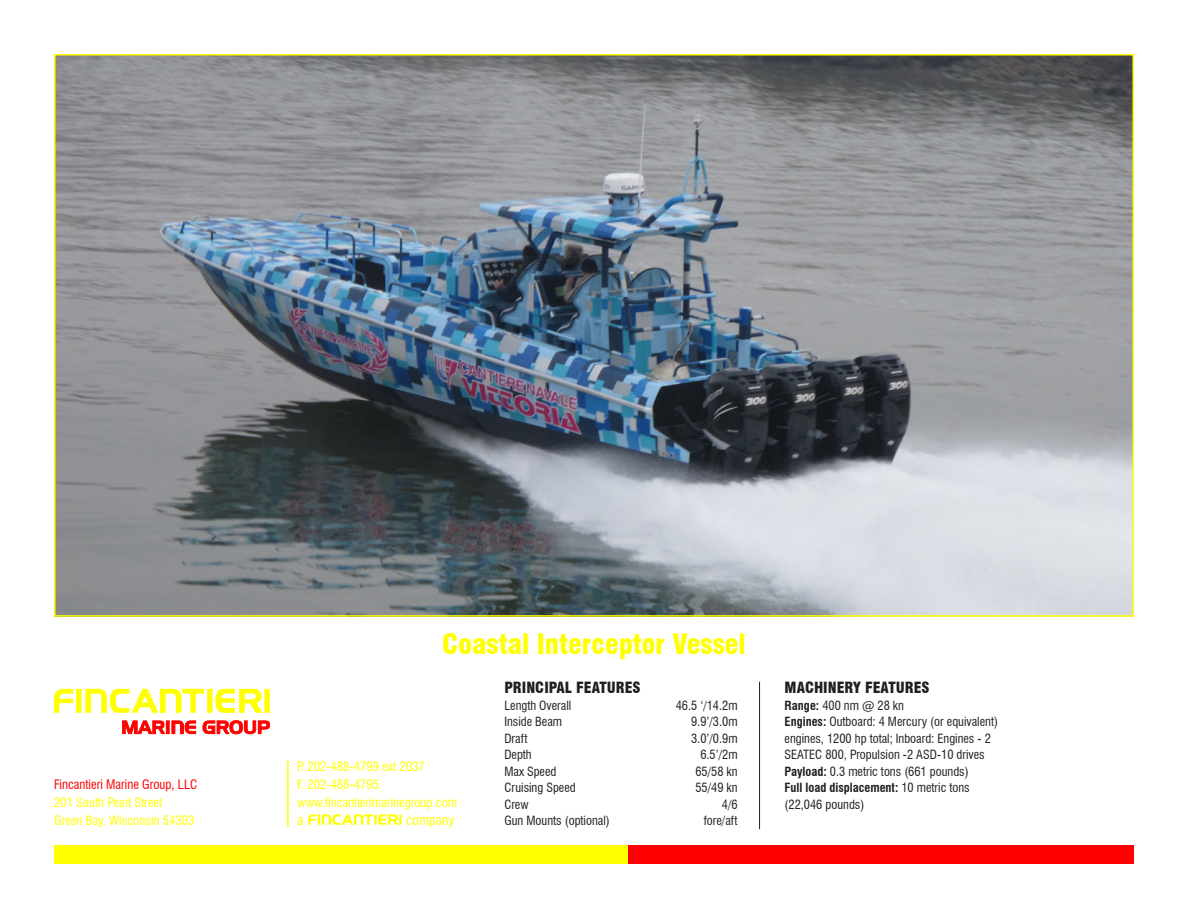
<style>
.page{position:relative;width:1188px;height:918px;background:#fff}
.page>*{position:absolute;margin:0;border:0;box-sizing:border-box;transform-origin:0 0}
.t1{font:900 condensed 27.45px "Swiss 721 BT";color:#ff0}
.t2{font:900 condensed 15.15px "Swiss 721 BT";color:#231f20}
.t3{font:condensed 13.8px "Swiss 721 BT";color:#ff0}
.t4{font:condensed 12.75px/18px "Swiss 721 BT";color:#ff0}
.t5{font:condensed 12.75px "Swiss 721 BT";color:#f00}
.t6{font:condensed 12.3px/16.5px "Swiss 721 BT";color:#231f20}
.s1{font-weight:700}
</style>
<div class="page">
<img style="left:57px;top:57px;width:1074px;height:557px">
<svg style="left:54px;top:689px;width:216px;height:24px"></svg>
<svg style="left:122px;top:720px;width:148px;height:14px"></svg>
<div style="left:930px;top:846px;width:204px;height:18px;background:#f00"></div>
<div style="left:54px;top:846px;width:600px;height:18px;background:#ff0"></div>
<div style="left:628px;top:846px;width:302px;height:18px;background:#f00"></div>
<svg style="left:308px;top:814px;width:94px;height:11px"></svg>
<hr style="left:759px;top:682px;width:1px;height:147px;background:#231f20">
<hr style="left:287px;top:761px;width:2px;height:66px;background:#ff0">
<p class="t5" style="left:54px;top:780px;width:145px">Fincantieri Marine Group, LLC</p>
<p class="t4" style="left:54px;top:795px;width:142px">201 South Pearl Street<br>Green Bay, Wisconsin 54303</p>
<h1 class="t1" style="left:442px;top:633px;width:305px">Coastal Interceptor Vessel</h1>
<p class="t4" style="left:297px;top:759px;width:162px">P. 202-488-4799 ext 2037<br>F. 202-488-4795 www.fincantierimarinegroup.com</p>
<p class="t3" style="left:297px;top:814px;width:8px">a</p>
<p class="t3" style="left:406px;top:814px;width:50px">company</p>
<p class="t2" style="left:504px;top:682px;width:138px">PRINCIPAL FEATURES</p>
<p class="t6" style="left:504px;top:698px;width:68px">Length Overall</p>
<p class="t6" style="left:676px;top:698px;width:63px">46.5 ‘/14.2m</p>
<p class="t6" style="left:504px;top:715px;width:59px">Inside Beam</p>
<p class="t6" style="left:691px;top:715px;width:48px">9.9’/3.0m</p>
<p class="t6" style="left:504px;top:731px;width:25px">Draft</p>
<p class="t6" style="left:691px;top:731px;width:48px">3.0’/0.9m</p>
<p class="t6" style="left:504px;top:748px;width:29px">Depth</p>
<p class="t6" style="left:700px;top:748px;width:39px">6.5’/2m</p>
<p class="t6" style="left:504px;top:764px;width:54px">Max Speed</p>
<p class="t6" style="left:695px;top:764px;width:44px">65/58 kn</p>
<p class="t6" style="left:504px;top:781px;width:73px">Cruising Speed</p>
<p class="t6" style="left:695px;top:781px;width:44px">55/49 kn</p>
<p class="t6" style="left:504px;top:797px;width:26px">Crew</p>
<p class="t6" style="left:722px;top:797px;width:17px">4/6</p>
<p class="t6" style="left:504px;top:814px;width:107px">Gun Mounts (optional)</p>
<p class="t6" style="left:704px;top:814px;width:35px">fore/aft</p>
<p class="t2" style="left:785px;top:682px;width:146px">MACHINERY FEATURES</p>
<p class="t6" style="left:785px;top:698px;width:215px"><span class="s1">Range:</span> 400 nm @ 28 kn<br><span class="s1">Engines:</span> Outboard: 4 Mercury (or equivalent) engines, 1200 hp total; Inboard: Engines - 2<br>SEATEC 800, Propulsion -2 ASD-10 drives <span class="s1">Payload:</span> 0.3 metric tons (661 pounds)<br><span class="s1">Full load displacement:</span> 10 metric tons (22,046 pounds)</p>
</div>
